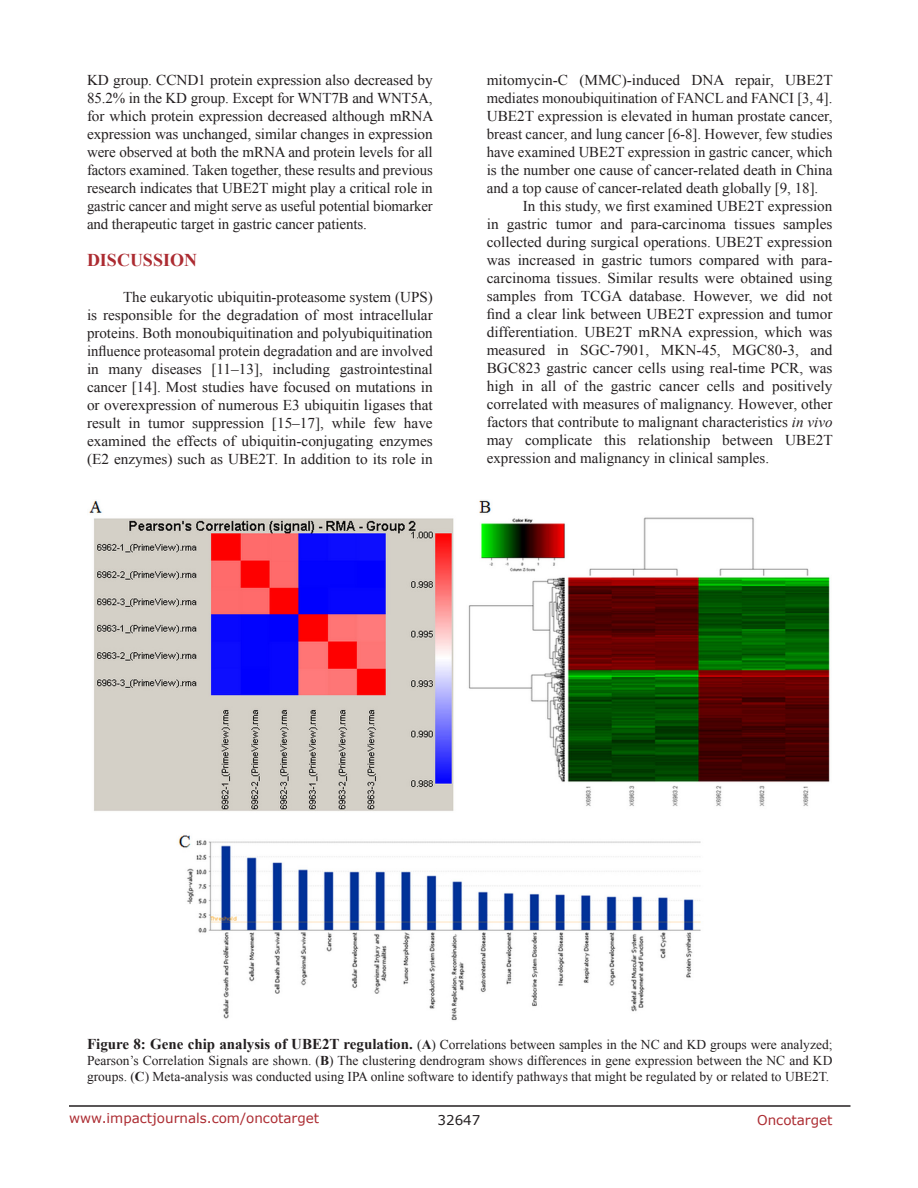
<style>
.page{position:relative;width:918px;height:1188px;background:#fff}
.page>*{position:absolute;margin:0;border:0;box-sizing:border-box;transform-origin:0 0}
.Heading{font:700 18px "Times New Roman";color:#ac2b31}
.BodyText{font:15px/18px "Times New Roman";color:#231f20;text-align:justify}
.FigureText{font:13.5px/16.2px "Times New Roman";color:#231f20;text-align:justify}
.t1{font:13.5px "Verdana";color:#ac2b31}
.t2{font:13.5px "Verdana";color:#231f20}
.s1{font-style:italic}
.s2{font-weight:700;font-size:15px}
.s3{font-weight:700}
</style>
<div class="page">
<hr style="left:69px;top:1105px;width:781px;height:2px;background:#231f20">
<img style="left:89px;top:500px;width:741px;height:521px">
<p class="BodyText" style="left:87px;top:71px;width:348px">KD group. CCND1 protein expression also decreased by 85.2% in the KD group. Except for WNT7B and WNT5A, for which protein expression decreased although mRNA expression was unchanged, similar changes in expression were observed at both the mRNA and protein levels for all factors examined. Taken together, these results and previous research indicates that UBE2T might play a critical role in gastric cancer and might serve as useful potential biomarker and therapeutic target in gastric cancer patients.</p>
<p class="Heading" style="left:87px;top:248px;width:112px">DISCUSSION</p>
<p class="BodyText" style="left:87px;top:288px;width:347px;text-indent:36px">The eukaryotic ubiquitin-proteasome system (UPS) is responsible for the degradation of most intracellular proteins. Both monoubiquitination and polyubiquitination influence proteasomal protein degradation and are involved in many diseases [11–13], including gastrointestinal cancer [14]. Most studies have focused on mutations in or overexpression of numerous E3 ubiquitin ligases that result in tumor suppression [15–17], while few have examined the effects of ubiquitin-conjugating enzymes (E2 enzymes) such as UBE2T. In addition to its role in</p>
<p class="BodyText" style="left:487px;top:71px;width:348px">mitomycin-C (MMC)-induced DNA repair, UBE2T mediates monoubiquitination of FANCL and FANCI [3, 4].<br>UBE2T expression is elevated in human prostate cancer, breast cancer, and lung cancer [6-8]. However, few studies have examined UBE2T expression in gastric cancer, which is the number one cause of cancer-related death in China and a top cause of cancer-related death globally [9, 18].</p>
<p class="BodyText" style="left:487px;top:197px;width:348px;text-indent:36px">In this study, we first examined UBE2T expression in gastric tumor and para-carcinoma tissues samples collected during surgical operations. UBE2T expression was increased in gastric tumors compared with para&shy;carcinoma tissues. Similar results were obtained using samples from TCGA database. However, we did not find a clear link between UBE2T expression and tumor differentiation. UBE2T mRNA expression, which was measured in SGC-7901, MKN-45, MGC80-3, and BGC823 gastric cancer cells using real-time PCR, was high in all of the gastric cancer cells and positively correlated with measures of malignancy. However, other factors that contribute to malignant characteristics <span class="s1">in vivo </span>may complicate this relationship between UBE2T expression and malignancy in clinical samples.</p>
<p class="FigureText" style="left:87px;top:1036px;width:747px"><span class="s2">Figure 8: Gene chip analysis of UBE2T regulation.</span> (<span class="s3">A</span>) Correlations between samples in the NC and KD groups were analyzed; Pearson’s Correlation Signals are shown. (<span class="s3">B</span>) The clustering dendrogram shows differences in gene expression between the NC and KD groups. (<span class="s3">C</span>) Meta-analysis was conducted using IPA online software to identify pathways that might be regulated by or related to UBE2T.</p>
<p class="t1" style="left:69px;top:1109px;width:252px">www.impactjournals.com/oncotarget</p>
<p class="t2" style="left:438px;top:1111px;width:44px">32647</p>
<p class="t1" style="left:757px;top:1111px;width:77px">Oncotarget</p>
</div>
